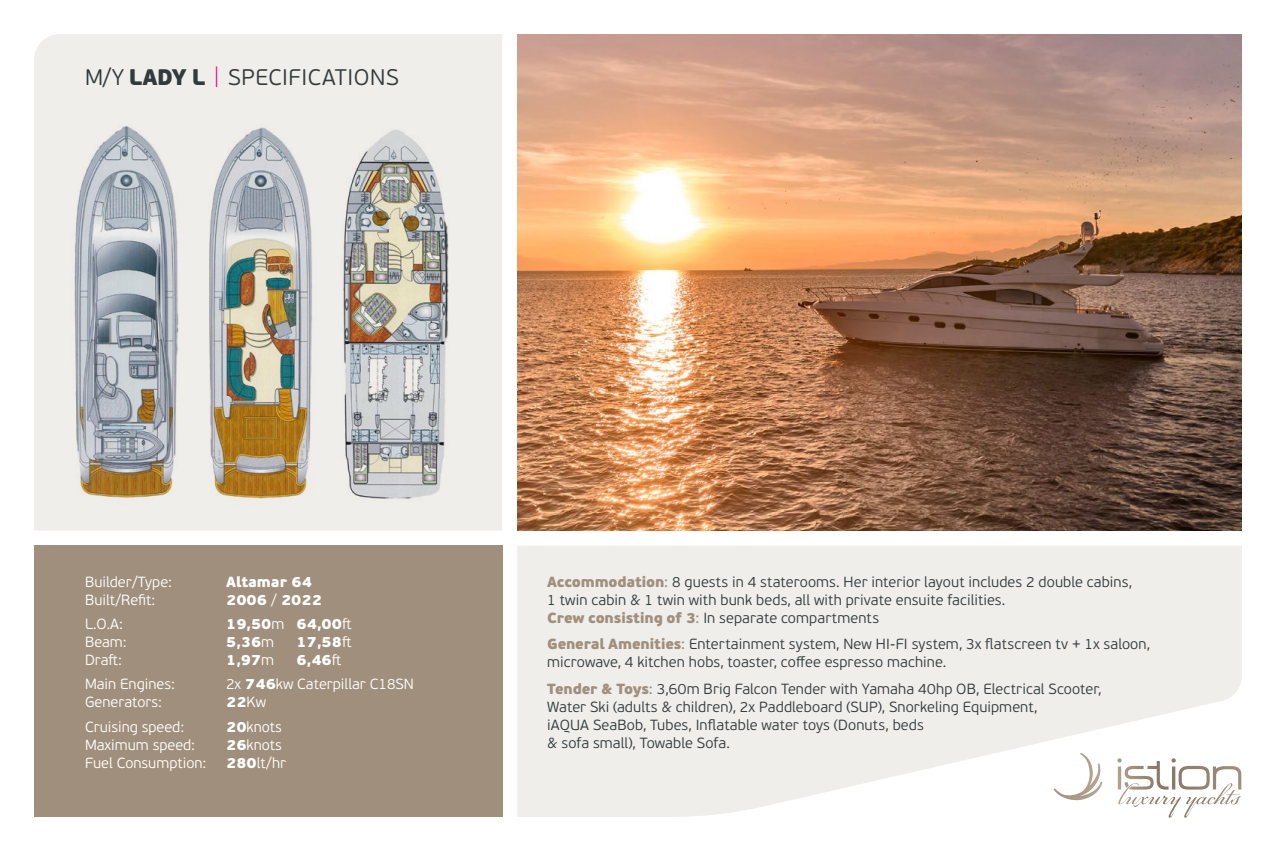
<style>
.page{position:relative;width:1276px;height:851px;background:#fff}
.page>*{position:absolute;margin:0;border:0;box-sizing:border-box;transform-origin:0 0}
.t1{font:300 22.5px "PF Beau Sans Pro";letter-spacing:.025em;color:#323b3c}
.t2{font:300 14.7px/18px "PF Beau Sans Pro";letter-spacing:.005em;color:#323b3c}
.t3{font:300 14.7px "PF Beau Sans Pro";color:#fff}
.t4{font:900 14.7px "PF Beau Sans Pro";color:#fff}
.s1{font-weight:900}
.s2{font-weight:100;color:#e6007d}
.s3{font-weight:300}
.s4{font-weight:900;color:#a08f7c}
.s5{font-weight:400;color:#a08f7c}
</style>
<div class="page">
<div style="left:34px;top:545px;width:468px;height:271px;background:#a08f7c"></div>
<img style="left:517px;top:34px;width:725px;height:496px">
<svg style="left:517px;top:546px;width:725px;height:270px;fill:#f0eeeb"></svg>
<div style="left:34px;top:34px;width:468px;height:496px;background:#f0eeeb"></div>
<img style="left:65px;top:121px;width:385px;height:387px">
<h1 class="t1" style="left:85px;top:64px;width:315px">M/Y <span class="s1">LADY L</span> <span class="s2">|</span> SPECIFICATIONS</h1>
<p class="t3" style="left:85px;top:573px;width:89px">Builder/Type:</p>
<p class="t4" style="left:226px;top:572px;width:87px">Altamar 64</p>
<p class="t3" style="left:85px;top:591px;width:72px">Built/Refit:</p>
<p class="t4" style="left:226px;top:590px;width:97px">2006 <span class="s3">/</span> 2022</p>
<p class="t3" style="left:85px;top:615px;width:39px">L.O.A:</p>
<p class="t4" style="left:226px;top:614px;width:127px">19,50<span class="s3">m</span> 64,00<span class="s3">ft</span></p>
<p class="t3" style="left:85px;top:633px;width:43px">Beam:</p>
<p class="t4" style="left:226px;top:632px;width:50px">5,36<span class="s3">m</span></p>
<p class="t4" style="left:297px;top:632px;width:56px">17,58<span class="s3">ft</span></p>
<p class="t3" style="left:85px;top:651px;width:38px">Draft:</p>
<p class="t4" style="left:226px;top:650px;width:50px">1,97<span class="s3">m</span></p>
<p class="t4" style="left:297px;top:650px;width:46px">6,46<span class="s3">ft</span></p>
<p class="t3" style="left:85px;top:676px;width:91px">Main Engines:</p>
<p class="t3" style="left:226px;top:676px;width:189px">2x <span class="s1">746</span>kw Caterpillar C18SN</p>
<p class="t3" style="left:85px;top:694px;width:78px">Generators:</p>
<p class="t4" style="left:226px;top:692px;width:41px">22<span class="s3">Kw</span></p>
<p class="t3" style="left:85px;top:718px;width:101px">Cruising speed:</p>
<p class="t3" style="left:226px;top:718px;width:57px"><span class="s1">20</span>knots</p>
<p class="t3" style="left:85px;top:736px;width:112px">Maximum speed:</p>
<p class="t3" style="left:226px;top:736px;width:57px"><span class="s1">26</span>knots</p>
<p class="t3" style="left:85px;top:754px;width:123px">Fuel Consumption:</p>
<p class="t3" style="left:226px;top:754px;width:62px"><span class="s1">280</span>lt/hr</p>
<p class="t2" style="left:547px;top:572px;width:586px"><span class="s4">Accommodation</span><span class="s5">:</span> 8 guests in 4 staterooms. Her interior layout includes 2 double cabins,<br>1 twin cabin &amp; 1 twin with bunk beds, all with private ensuite facilities.<br><span class="s4">Crew consisting of 3</span><span class="s5">:</span> In separate compartments</p>
<p class="t2" style="left:547px;top:635px;width:604px"><span class="s4">General Amenities</span><span class="s5">:</span> Entertainment system, New HI-FI system, 3x flatscreen tv + 1x saloon, microwave, 4 kitchen hobs, toaster, coffee espresso machine.</p>
<p class="t2" style="left:547px;top:679px;width:556px"><span class="s4">Tender &amp; Toys</span><span class="s5">:</span> 3,60m Brig Falcon Tender with Yamaha 40hp OB, Electrical Scooter, Water Ski (adults &amp; children), 2x Paddleboard (SUP), Snorkeling Equipment,<br>iAQUA SeaBob, Tubes, Inflatable water toys (Donuts, beds<br>&amp; sofa small), Towable Sofa.</p>
</div>
